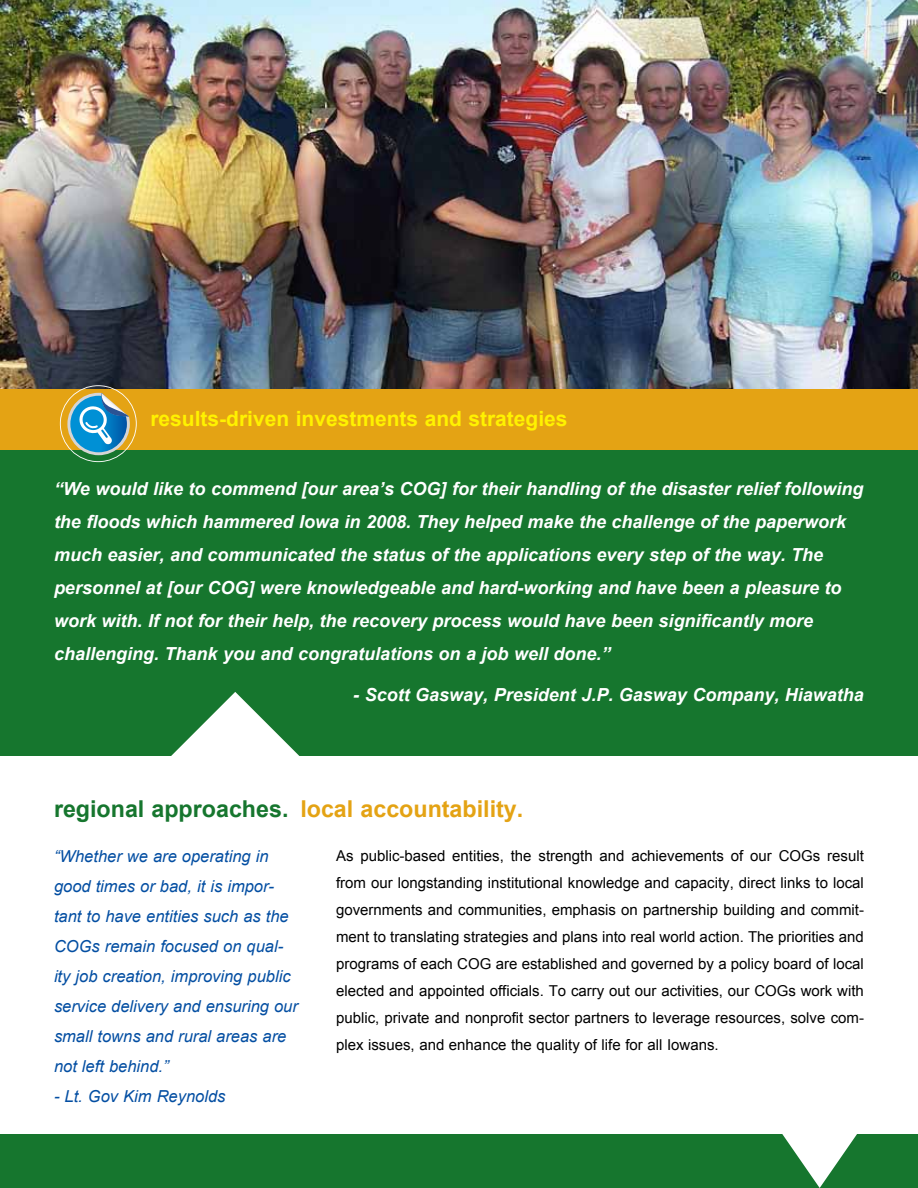
<style>
.page{position:relative;width:918px;height:1188px;background:#fff}
.page>*{position:absolute;margin:0;border:0;box-sizing:border-box;transform-origin:0 0}
.t1{font:700 23.25px "Arial";color:#e4a314}
.t2{font:700 21px "Arial";color:#fff200}
.t3{font:italic 700 18px/33px "Arial";color:#fff}
.t4{font:italic 16.5px/30px "Arial";color:#034ea2}
.t5{font:15px/27px "Arial";color:#000;text-align:justify}
.s1{color:#16762e}
</style>
<div class="page">
<img style="left:0;top:0;width:918px;height:389px">
<div style="left:0;top:434px;width:918px;height:322px;background:#16762e"></div>
<svg style="left:171px;top:692px;width:129px;height:64px"></svg>
<div style="left:0;top:1134px;width:918px;height:54px;background:#16762e"></div>
<div style="left:0;top:389px;width:918px;height:61px;background:#e4a314"></div>
<svg style="left:782px;top:1134px;width:75px;height:54px"></svg>
<svg style="left:60px;top:385px;width:77px;height:77px"></svg>
<h2 class="t2" style="left:150px;top:405px;width:419px">results-driven investments and strategies</h2>
<p class="t3" style="left:54px;top:473px;width:811px">“We would like to commend [our area’s COG] for their handling of the disaster relief following the floods which hammered Iowa in 2008. They helped make the challenge of the paperwork much easier, and communicated the status of the applications every step of the way. The personnel at [our COG] were knowledgeable and hard-working and have been a pleasure to work with. If not for their help, the recovery process would have been significantly more challenging. Thank you and congratulations on a job well done.”</p>
<p class="t3" style="left:353px;top:679px;width:512px">- Scott Gasway, President J.P. Gasway Company, Hiawatha</p>
<h1 class="t1" style="left:54px;top:793px;width:471px"><span class="s1">regional approaches.</span> local accountability.</h1>
<p class="t4" style="left:54px;top:842px;width:245px">“Whether we are operating in good times or bad, it is impor&shy;tant to have entities such as the<br>COGs remain focused on qual&shy;ity job creation, improving public service delivery and ensuring our small towns and rural areas are not left behind.”</p>
<p class="t4" style="left:54px;top:1081px;width:173px">- Lt. Gov Kim Reynolds</p>
<p class="t5" style="left:336px;top:842px;width:530px">As public-based entities, the strength and achievements of our COGs result from our longstanding institutional knowledge and capacity, direct links to local governments and communities, emphasis on partnership building and commit&shy;ment to translating strategies and plans into real world action. The priorities and programs of each COG are established and governed by a policy board of local elected and appointed officials. To carry out our activities, our COGs work with public, private and nonprofit sector partners to leverage resources, solve com&shy;plex issues, and enhance the quality of life for all Iowans.</p>
</div>
